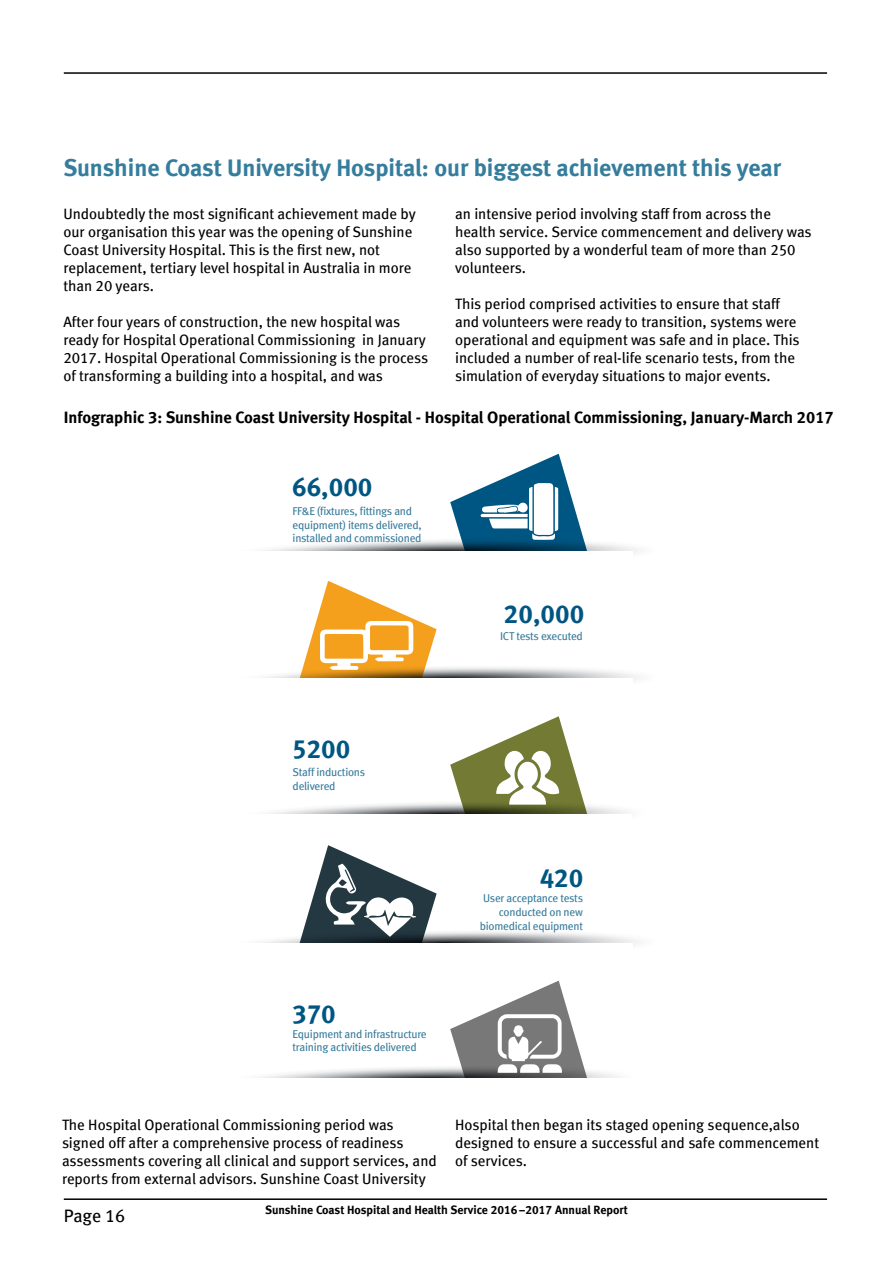
<style>
.page{position:relative;width:893px;height:1263px;background:#fff}
.page>*{position:absolute;margin:0;border:0;box-sizing:border-box;transform-origin:0 0}
.t1{font:26.1px "Meta Bold LF";color:#005682}
.t2{font:24px "Meta Bold LF";color:#357d9d}
.t3{font:18px "Meta Book LF";letter-spacing:-.005em;color:#000}
.t4{font:16.5px "Meta Bold LF";color:#000}
.t5{font:15px/18px "Meta Book LF";color:#000}
.t6{font:12px "Meta Bold LF";color:#000}
.t7{font:11.4px/13.6px "Meta Book LF";letter-spacing:-.02em;color:#387c9c}
</style>
<div class="page">
<hr style="left:64px;top:1198px;width:763px;height:2px;background:#000">
<hr style="left:64px;top:72px;width:763px;height:2px;background:#000">
<svg style="left:269px;top:716px;width:359px;height:98px"></svg>
<svg style="left:264px;top:581px;width:375px;height:99px"></svg>
<svg style="left:261px;top:845px;width:378px;height:100px"></svg>
<svg style="left:260px;top:981px;width:356px;height:97px"></svg>
<svg style="left:263px;top:454px;width:375px;height:99px"></svg>
<h2 class="t2" style="left:63px;top:154px;width:719px">Sunshine Coast University Hospital: our biggest achievement this year</h2>
<p class="t5" style="left:63px;top:204px;width:354px">Undoubtedly the most significant achievement made by our organisation this year was the opening of Sunshine Coast University Hospital. This is the first new, not replacement, tertiary level hospital in Australia in more than 20 years.</p>
<p class="t5" style="left:63px;top:312px;width:366px">After four years of construction, the new hospital was ready for Hospital Operational Commissioning in January 2017. Hospital Operational Commissioning is the process of transforming a building into a hospital, and was</p>
<p class="t5" style="left:455px;top:204px;width:358px">an intensive period involving staff from across the health service. Service commencement and delivery was also supported by a wonderful team of more than 250 volunteers.</p>
<p class="t5" style="left:455px;top:294px;width:346px">This period comprised activities to ensure that staff and volunteers were ready to transition, systems were operational and equipment was safe and in place. This included a number of real-life scenario tests, from the simulation of everyday situations to major events.</p>
<p class="t4" style="left:64px;top:407px;width:771px">Infographic 3: Sunshine Coast University Hospital - Hospital Operational Commissioning, January-March 2017</p>
<h1 class="t1" style="left:292px;top:472px;width:82px">66,000</h1>
<p class="t7" style="left:293px;top:504px;width:131px">FF&amp;E (fixtures, fittings and equipment) items delivered, installed and commissioned</p>
<h1 class="t1" style="left:292px;top:734px;width:60px">5200</h1>
<p class="t7" style="left:293px;top:765px;width:74px">Staff inductions delivered</p>
<h1 class="t1" style="left:292px;top:998px;width:45px">370</h1>
<p class="t7" style="left:293px;top:1027px;width:136px">Equipment and infrastructure training activities delivered</p>
<h1 class="t1" style="left:504px;top:598px;width:82px">20,000</h1>
<p class="t7" style="left:500px;top:629px;width:84px">ICT tests executed</p>
<h1 class="t1" style="left:540px;top:862px;width:45px">420</h1>
<p class="t7" style="left:480px;top:891px;width:105px;text-align:right">User acceptance tests conducted on new biomedical equipment</p>
<p class="t5" style="left:62px;top:1115px;width:376px">The Hospital Operational Commissioning period was signed off after a comprehensive process of readiness assessments covering all clinical and support services, and reports from external advisors. Sunshine Coast University</p>
<p class="t5" style="left:455px;top:1115px;width:366px">Hospital then began its staged opening sequence,also designed to ensure a successful and safe commencement of services.</p>
<p class="t3" style="left:64px;top:1205px;width:63px">Page 16</p>
<p class="t6" style="left:265px;top:1203px;width:364px">Sunshine Coast Hospital and Health Service 2016–2017 Annual Report</p>
</div>
